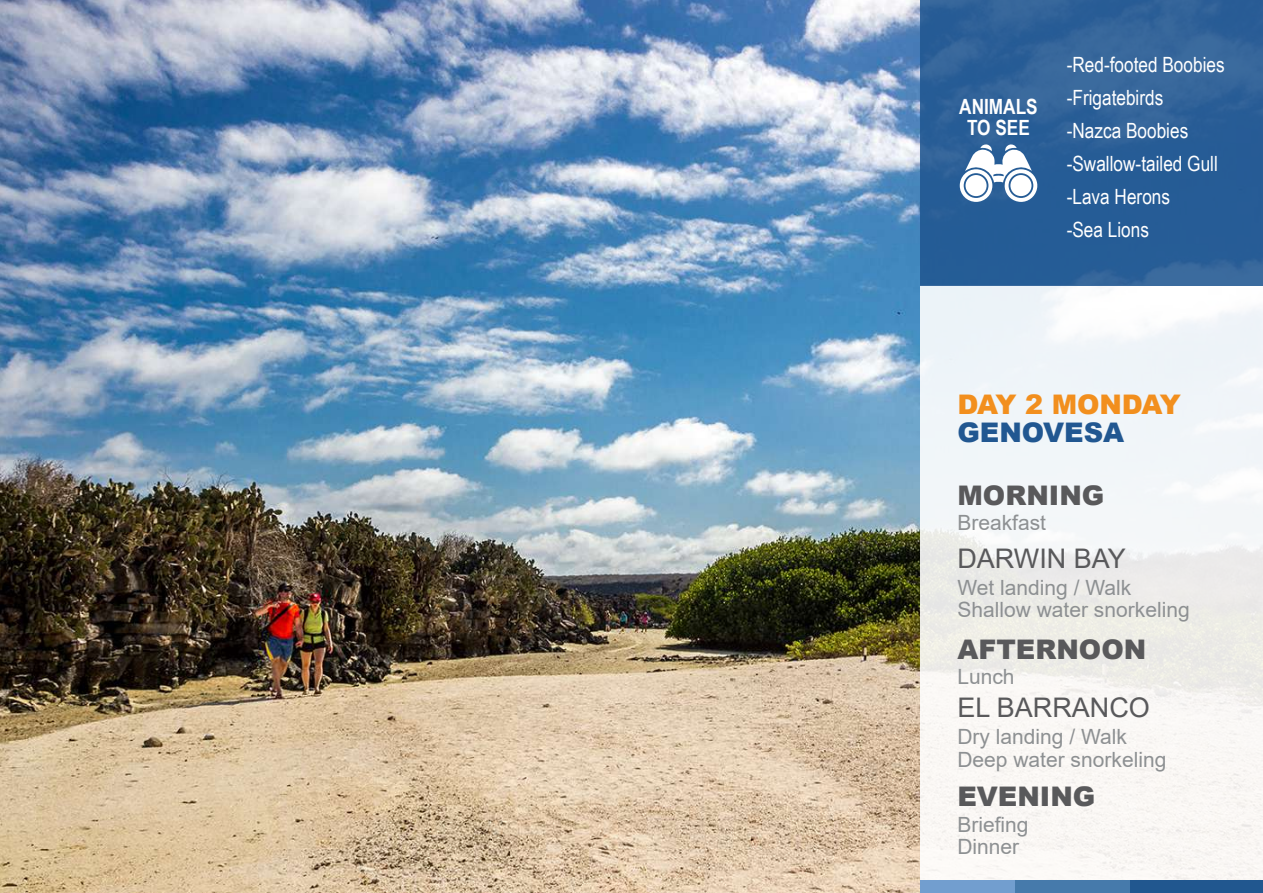
<style>
.page{position:relative;width:1263px;height:893px;background:#fff}
.page>*{position:absolute;margin:0;border:0;box-sizing:border-box;transform-origin:0 0}
.t1{font:900 27px "Arial";color:#59595b}
.t2{font:27px "Arial";color:#59595b}
.t3{font:900 27px "Arial";letter-spacing:-.05em;color:#f28f1e}
.t4{font:900 27px "Arial";color:#215791}
.t5{font:21px/22.5px "Arial";color:#8d9092}
.t6{font:21px/33px "Arial Narrow";color:#fff}
.t7{font:700 21px/21px "Arial Narrow";color:#fff;text-align:center}
</style>
<div class="page">
<img style="left:0;top:0;width:920px;height:893px">
<svg style="left:920px;top:285px;width:343px;height:596px;fill:#f2f6f7"></svg>
<div style="left:920px;top:0;width:343px;height:285px;background:linear-gradient(to bottom,#336499,#255c96)"></div>
<div style="left:920px;top:881px;width:95px;height:12px;background:#729ecf"></div>
<div style="left:1015px;top:881px;width:116px;height:12px;background:#467aab"></div>
<div style="left:1131px;top:881px;width:132px;height:12px;background:#21578f"></div>
<svg style="left:960px;top:144px;width:77px;height:58px"></svg>
<div style="left:1010px;top:175px;width:21px;height:21px;background:#fff;border-radius:50%"></div>
<div style="left:965px;top:175px;width:21px;height:21px;background:#fff;border-radius:50%"></div>
<p class="t7" style="left:959px;top:95px;width:80px">ANIMALS<br>TO SEE</p>
<p class="t6" style="left:1067px;top:47px;width:159px">-Red-footed Boobies -Frigatebirds<br>-Nazca Boobies -Swallow-tailed Gull -Lava Herons<br>-Sea Lions</p>
<p class="t3" style="left:957px;top:385px;width:225px">DAY 2 MONDAY</p>
<p class="t4" style="left:957px;top:413px;width:168px">GENOVESA</p>
<p class="t1" style="left:957px;top:476px;width:148px">MORNING</p>
<p class="t5" style="left:957px;top:512px;width:90px">Breakfast</p>
<p class="t2" style="left:957px;top:540px;width:170px">DARWIN BAY</p>
<p class="t5" style="left:957px;top:576px;width:234px">Wet landing / Walk<br>Shallow water snorkeling</p>
<p class="t1" style="left:957px;top:630px;width:190px">AFTERNOON</p>
<p class="t5" style="left:957px;top:665px;width:59px">Lunch</p>
<p class="t2" style="left:957px;top:689px;width:194px">EL BARRANCO</p>
<p class="t5" style="left:957px;top:725px;width:210px">Dry landing / Walk<br>Deep water snorkeling</p>
<p class="t1" style="left:957px;top:776px;width:139px">EVENING</p>
<p class="t5" style="left:957px;top:813px;width:73px">Briefing<br>Dinner</p>
</div>
